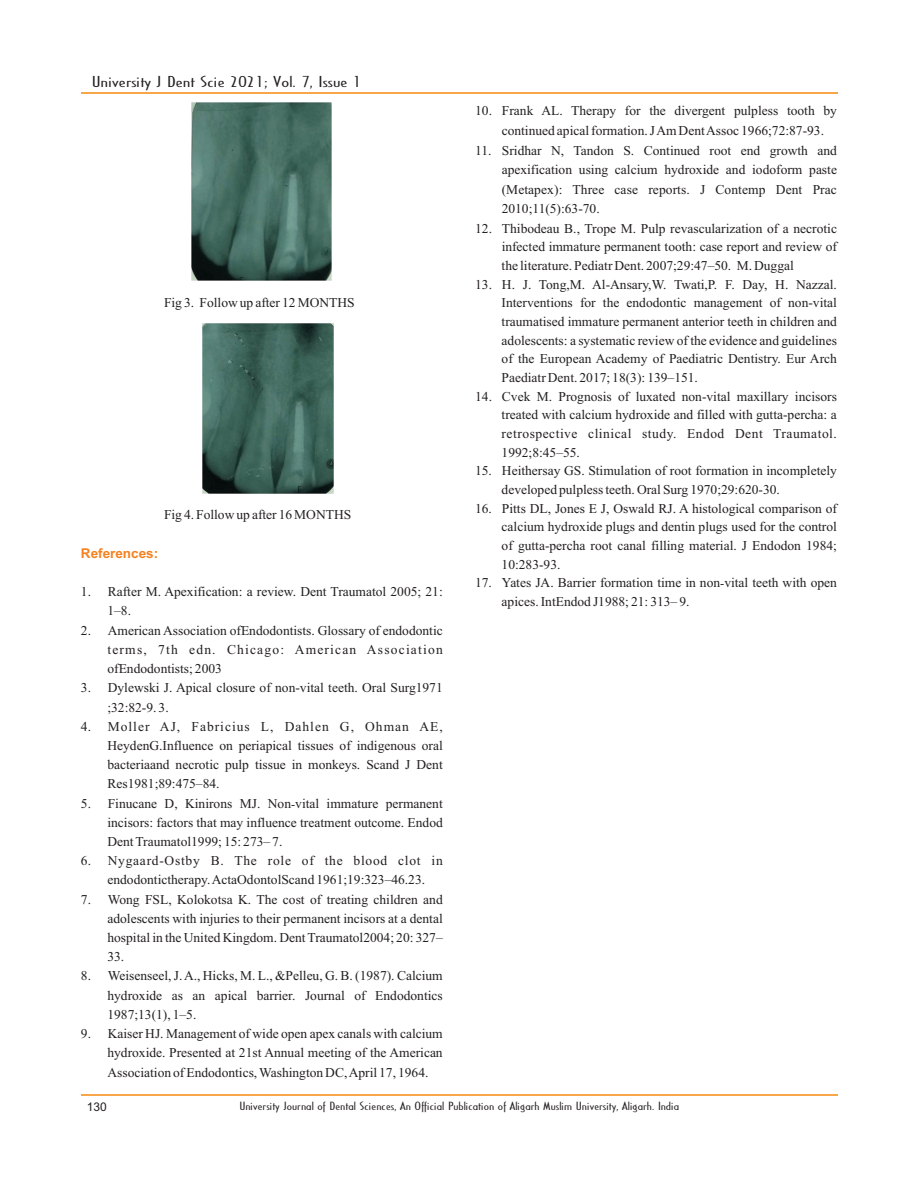
<style>
.page{position:relative;width:918px;height:1188px;background:#fff}
.page>*{position:absolute;margin:0;border:0;box-sizing:border-box;transform-origin:0 0}
.t1{font:15px "Cassandra";color:#231f20;scale:1.66 1}
.t2{font:13.5px/19.2px "Times New Roman";color:#231f20;text-align:justify}
.t3{font:700 13.5px "Arial";color:#f58220}
.t4{font:12px "Arial";color:#231f20}
.t5{font:11.25px "Cassandra";color:#231f20;scale:1.51 1}
.s1{font-family:"P Ming Li U"}
</style>
<div class="page">
<hr style="left:81px;top:92px;width:756px;height:2px;background:#f9a64a">
<hr style="left:81px;top:1094px;width:756px;height:2px;background:#f9a64a">
<img style="left:203px;top:323px;width:130px;height:170px">
<img style="left:192px;top:103px;width:140px;height:178px">
<p class="t1" style="left:92px;top:74px;width:164px">University J Dent Scie 2021; Vol. 7, Issue 1</p>
<p class="t2" style="left:164px;top:294px;width:192px">Fig 3. Follow up after 12 MONTHS</p>
<p class="t2" style="left:164px;top:506px;width:189px">Fig 4. Follow up after 16 MONTHS</p>
<p class="t3" style="left:81px;top:548px;width:79px">References:</p>
<p class="t2" style="left:107px;top:583px;width:337px;text-indent:-26px">1. Rafter M. Apexification: a review. Dent Traumatol 2005; 21:<br>1–8.</p>
<p class="t2" style="left:107px;top:622px;width:337px;text-indent:-26px">2. American Association ofEndodontists. Glossary of endodontic terms, 7th edn. Chicago: American Association ofEndodontists; 2003</p>
<p class="t2" style="left:107px;top:679px;width:337px;text-indent:-26px">3. Dylewski J. Apical closure of non-vital teeth. Oral Surg1971 ;32:82-9. 3.</p>
<p class="t2" style="left:107px;top:718px;width:337px;text-indent:-26px">4. Moller AJ, Fabricius L, Dahlen G, Ohman AE, HeydenG.Influence on periapical tissues of indigenous oral bacteriaand necrotic pulp tissue in monkeys. Scand J Dent Res1981;89:475–84.</p>
<p class="t2" style="left:107px;top:795px;width:337px;text-indent:-26px">5. Finucane D, Kinirons MJ. Non<span class="s1">-</span>vital immature permanent incisors: factors that may influence treatment outcome. Endod Dent Traumatol1999; 15: 273– 7.</p>
<p class="t2" style="left:107px;top:852px;width:337px;text-indent:-26px">6. Nygaard-Ostby B. The role of the blood clot in endodontictherapy. ActaOdontolScand 1961;19:323–46.23.</p>
<p class="t2" style="left:107px;top:891px;width:337px;text-indent:-26px">7. Wong FSL, Kolokotsa K. The cost of treating children and adolescents with injuries to their permanent incisors at a dental hospital in the United Kingdom. Dent Traumatol2004; 20: 327– 33.</p>
<p class="t2" style="left:107px;top:968px;width:337px;text-indent:-26px">8. Weisenseel, J. A., Hicks, M. L., &amp;Pelleu, G. B. (1987). Calcium hydroxide as an apical barrier. Journal of Endodontics 1987;13(1), 1–5.</p>
<p class="t2" style="left:107px;top:1025px;width:337px;text-indent:-26px">9. Kaiser HJ. Management of wide open apex canals with calcium hydroxide. Presented at 21st Annual meeting of the American Association of Endodontics, Washington DC, April 17, 1964.</p>
<p class="t2" style="left:502px;top:101px;width:337px;line-height:20px;text-indent:-26px">10. Frank AL. Therapy for the divergent pulpless tooth by continued apical formation. J Am Dent Assoc 1966;72:87-93.</p>
<p class="t2" style="left:502px;top:142px;width:337px;text-indent:-26px">11. Sridhar N, Tandon S. Continued root end growth and apexification using calcium hydroxide and iodoform paste (Metapex): Three case reports. J Contemp Dent Prac 2010;11(5):63-70.</p>
<p class="t2" style="left:502px;top:220px;width:337px;line-height:18.6px;text-indent:-26px">12. Thibodeau B., Trope M. Pulp revascularization of a necrotic infected immature permanent tooth: case report and review of the literature. Pediatr Dent. 2007;29:47–50. M. Duggal</p>
<p class="t2" style="left:502px;top:276px;width:337px;line-height:18.6px;text-indent:-26px">13. H. J. Tong,M. Al-Ansary,W. Twati,P. F. Day, H. Nazzal.<br>Interventions for the endodontic management of non-vital traumatised immature permanent anterior teeth in children and adolescents: a systematic review of the evidence and guidelines of the European Academy of Paediatric Dentistry. Eur Arch Paediatr Dent. 2017; 18(3): 139–151.</p>
<p class="t2" style="left:502px;top:388px;width:337px;line-height:18.6px;text-indent:-26px">14. Cvek M. Prognosis of luxated non-vital maxillary incisors treated with calcium hydroxide and filled with gutta-percha: a retrospective clinical study. Endod Dent Traumatol.<br>1992;8:45–55.</p>
<p class="t2" style="left:502px;top:463px;width:337px;line-height:18.6px;text-indent:-26px">15. Heithersay GS. Stimulation of root formation in incompletely developed pulpless teeth. Oral Surg 1970;29:620-30.</p>
<p class="t2" style="left:502px;top:500px;width:337px;line-height:18.6px;text-indent:-26px">16. Pitts DL, Jones E J, Oswald RJ. A histological comparison of calcium hydroxide plugs and dentin plugs used for the control of gutta-percha root canal filling material. J Endodon 1984; 10:283-93.</p>
<p class="t2" style="left:502px;top:575px;width:337px;line-height:18.6px;text-indent:-26px">17. Yates JA. Barrier formation time in non<span class="s1">-</span>vital teeth with open apices. IntEndod J1988; 21: 313– 9.</p>
<p class="t4" style="left:87px;top:1102px;width:22px">130</p>
<p class="t5" style="left:239px;top:1101px;width:293px">University Journal of Dental Sciences, An Official Publication of Aligarh Muslim University, Aligarh. India</p>
</div>
